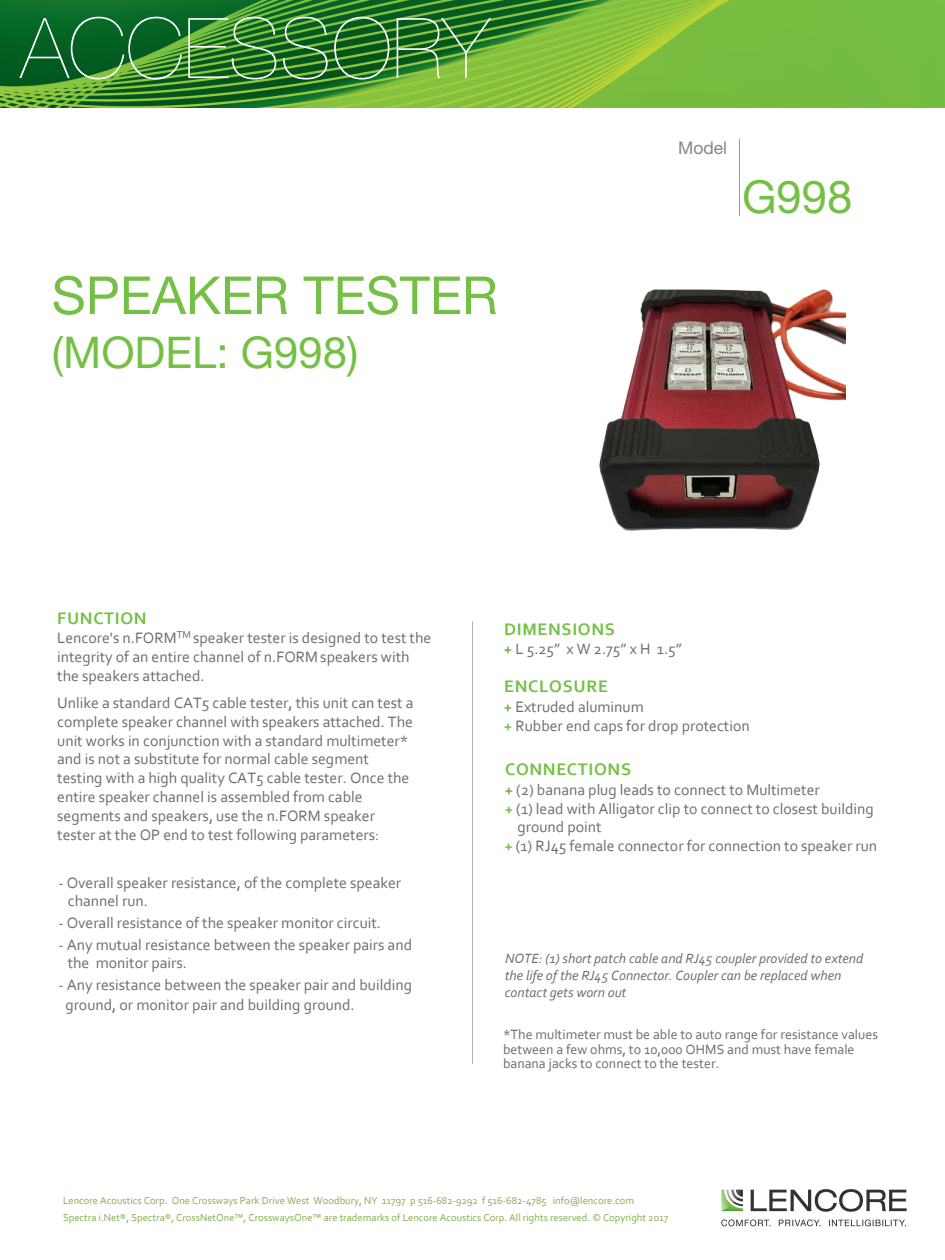
<style>
.page{position:relative;width:945px;height:1260px;background:#fff}
.page>*{position:absolute;margin:0;border:0;box-sizing:border-box;transform-origin:0 0}
.t1{font:200 84px "Helvetica Neue LT Std";color:#fff}
.t2{font:52.5px "Helvetica Neue LT Std";color:#74c045}
.t3{font:45.5px "Helvetica Neue LT Std";color:#74c045}
.t4{font:43.75px "Helvetica Neue LT Std";color:#74c045}
.t5{font:700 17.5px "Corbel";letter-spacing:.04em;color:#74c045}
.t6{font:700 17.5px "Corbel";letter-spacing:.04em;color:#74c045}
.t7{font:17.5px "Helvetica Neue LT Std";color:#848689}
.t8{font:15.75px/18.9px "Corbel";color:#6c6c6c}
.t9{font:14px/15.4px "Corbel";color:#6c6c6c}
.t10{font:italic 14px/16.8px "Corbel";color:#6c6c6c}
.t11{font:10.5px/17.5px "Corbel";color:#85ac4d}
.s1{font-weight:700;color:#71ad43}
.s2{font-weight:700;color:#74c045}
</style>
<div class="page">
<img style="left:0;top:0;width:945px;height:108px">
<hr style="left:739px;top:139px;width:1px;height:77px;background:#75ba47">
<hr style="left:472px;top:621px;width:1px;height:443px;background:#b1b3b5">
<img style="left:721px;top:1189px;width:186px;height:38px">
<img style="left:599px;top:289px;width:246px;height:242px">
<h1 class="t1" style="left:20px;top:0;width:470px">ACCESSORY</h1>
<p class="t2" style="left:52px;top:264px;width:448px">SPEAKER TESTER</p>
<p class="t4" style="left:52px;top:327px;width:308px">(MODEL: G998)</p>
<p class="t7" style="left:678px;top:138px;width:50px">Model</p>
<p class="t3" style="left:742px;top:170px;width:112px">G998</p>
<p class="t6" style="left:57px;top:607px;width:91px">FUNCTION</p>
<p class="t8" style="left:57px;top:628px;width:376px">Lencore's n.FORM<sup>TM</sup> speaker tester is designed to test the integrity of an entire channel of n.FORM speakers with the speakers attached.</p>
<p class="t8" style="left:57px;top:693px;width:358px">Unlike a standard CAT5 cable tester, this unit can test a complete speaker channel with speakers attached. The unit works in conjunction with a standard multimeter* and is not a substitute for normal cable segment testing with a high quality CAT5 cable tester. Once the entire speaker channel is assembled from cable segments and speakers, use the n.FORM speaker tester at the OP end to test following parameters:</p>
<p class="t6" style="left:504px;top:618px;width:112px">DIMENSIONS</p>
<p class="t8" style="left:504px;top:639px;width:180px"><span class="s1">+</span> L 5.25” x W 2.75” x H 1.5”</p>
<p class="t5" style="left:504px;top:675px;width:105px">ENCLOSURE</p>
<p class="t8" style="left:504px;top:697px;width:247px"><span class="s1">+</span> Extruded aluminum<br><span class="s2">+</span> Rubber end caps for drop protection</p>
<p class="t5" style="left:505px;top:758px;width:127px">CONNECTIONS</p>
<p class="t8" style="left:505px;top:780px;width:317px"><span class="s1">+</span> (2) banana plug leads to connect to Multimeter</p>
<p class="t8" style="left:505px;top:799px;width:370px"><span class="s2">+</span> (1) lead with Alligator clip to connect to closest building</p>
<p class="t8" style="left:517px;top:817px;width:86px">ground point</p>
<p class="t8" style="left:504px;top:836px;width:374px"><span class="s2">+</span> (1) RJ45 female connector for connection to speaker run</p>
<p class="t8" style="left:68px;top:873px;width:335px;line-height:18px;text-indent:-9px">- Overall speaker resistance, of the complete speaker channel run.</p>
<p class="t8" style="left:58px;top:913px;width:324px">- Overall resistance of the speaker monitor circuit.</p>
<p class="t8" style="left:68px;top:935px;width:346px;line-height:18px;text-indent:-9px">- Any mutual resistance between the speaker pairs and the monitor pairs.</p>
<p class="t8" style="left:65px;top:974px;width:348px;line-height:19.8px;text-indent:-7px">- Any resistance between the speaker pair and building ground, or monitor pair and building ground.</p>
<p class="t10" style="left:505px;top:950px;width:360px">NOTE: (1) short patch cable and RJ45 coupler provided to extend the life of the RJ45 Connector. Coupler can be replaced when contact gets worn out</p>
<p class="t9" style="left:503px;top:1026px;width:377px">*The multimeter must be able to auto range for resistance values between a few ohms, to 10,000 OHMS and must have female</p>
<p class="t9" style="left:503px;top:1055px;width:218px">banana jacks to connect to the tester.</p>
<p class="t11" style="left:63px;top:1191px;width:607px">Lencore Acoustics Corp. One Crossways Park Drive West Woodbury, NY 11797 p 516-682-9292 f 516-682-4785 info@lencore.com<br>Spectra i.Net®, Spectra®, CrossNetOne™, CrosswaysOne™ are trademarks of Lencore Acoustics Corp. All rights reserved. © Copyright 2017</p>
</div>
